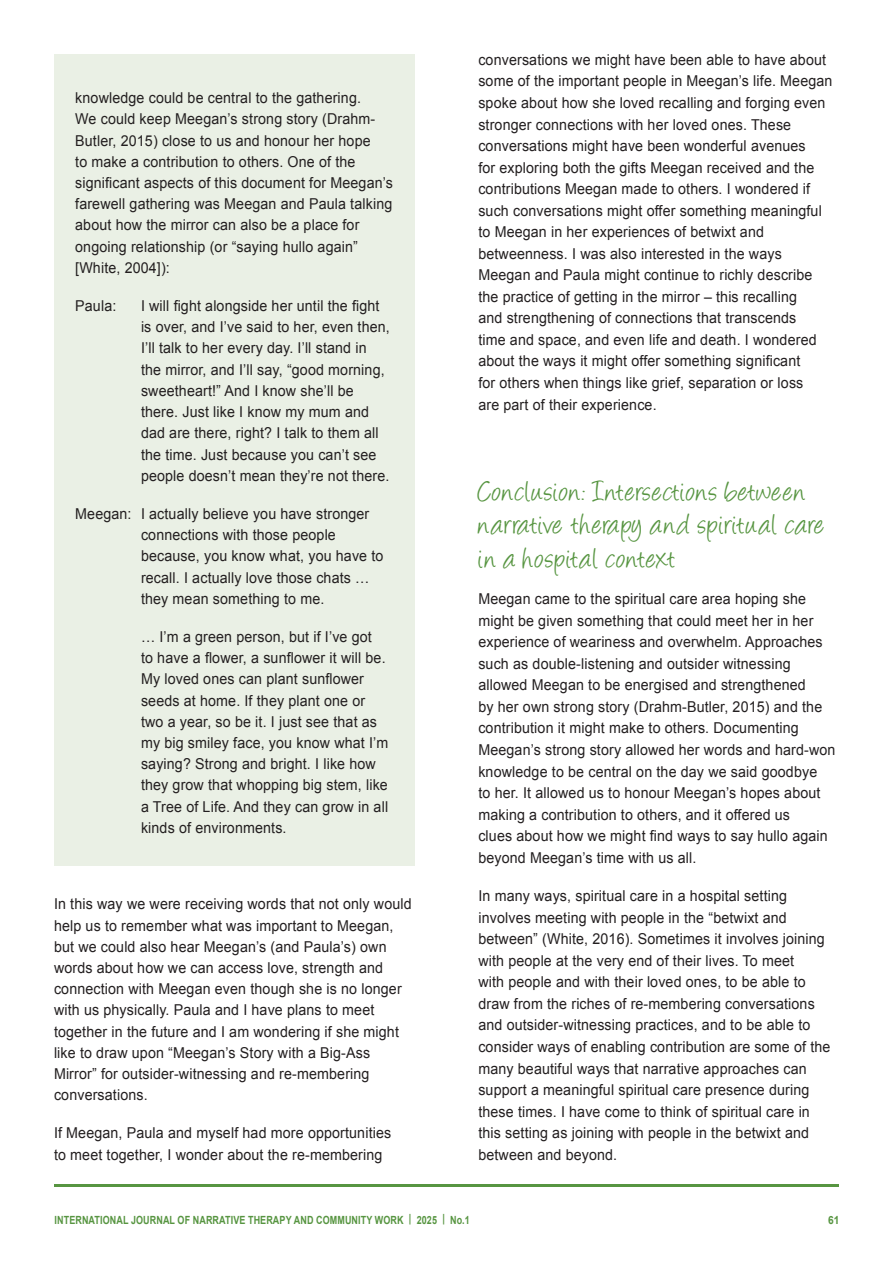
<style>
.page{position:relative;width:893px;height:1263px;background:#fff}
.page>*{position:absolute;margin:0;border:0;box-sizing:border-box;transform-origin:0 0}
.Heading_1{font:33px/33.6px "Angelina";letter-spacing:.03em;color:#579541;scale:.95 1}
.Paragraph{font:15px/21.6px "Arial";letter-spacing:.01em;color:#231f20;scale:.95 1}
.Dialogue{font:15px/21.1px "Arial";letter-spacing:.01em;color:#231f20;scale:.95 1}
.Dialogue_continued{font:15px/21.1px "Arial";letter-spacing:.01em;color:#231f20;scale:.95 1}
.t1{font:700 11.25px "Arial";letter-spacing:.01em;color:#579541;scale:.8 1}
.t2{font:700 11.25px "Arial";letter-spacing:.01em;color:#579541;scale:.9 1}
</style>
<div class="page">
<hr style="left:54px;top:1184px;width:785px;height:2px;background:#579541">
<div style="left:54px;top:54px;width:361px;height:812px;background:#eaf0e5"></div>
<p class="Paragraph" style="left:75px;top:87px;width:336px;line-height:21.1px">knowledge could be central to the gathering.<br>We could keep Meegan’s strong story (Drahm-Butler, 2015) close to us and honour her hope<br>to make a contribution to others. One of the significant aspects of this document for Meegan’s farewell gathering was Meegan and Paula talking about how the mirror can also be a place for ongoing relationship (or “saying hullo again” [White, 2004]):</p>
<p class="Dialogue" style="left:75px;top:295px;width:45px">Paula:</p>
<p class="Dialogue" style="left:141px;top:295px;width:263px">I will fight alongside her until the fight is over, and I’ve said to her, even then, I’ll talk to her every day. I’ll stand in the mirror, and I’ll say, “good morning, sweetheart!” And I know she’ll be there. Just like I know my mum and dad are there, right? I talk to them all the time. Just because you can’t see people doesn’t mean they’re not there.</p>
<p class="Dialogue" style="left:141px;top:503px;width:257px;text-indent:-66px">Meegan: I actually believe you have stronger connections with those people because, you know what, you have to recall. I actually love those chats … they mean something to me.</p>
<p class="Dialogue_continued" style="left:141px;top:626px;width:262px">… I’m a green person, but if I’ve got<br>to have a flower, a sunflower it will be.<br>My loved ones can plant sunflower seeds at home. If they plant one or two a year, so be it. I just see that as my big smiley face, you know what I’m saying? Strong and bright. I like how they grow that whopping big stem, like a Tree of Life. And they can grow in all kinds of environments.</p>
<p class="Paragraph" style="left:54px;top:894px;width:378px;line-height:21.1px">In this way we were receiving words that not only would help us to remember what was important to Meegan, but we could also hear Meegan’s (and Paula’s) own words about how we can access love, strength and connection with Meegan even though she is no longer with us physically. Paula and I have plans to meet together in the future and I am wondering if she might like to draw upon “Meegan’s Story with a Big-Ass Mirror” for outsider-witnessing and re-membering conversations.</p>
<p class="Paragraph" style="left:54px;top:1123px;width:357px;line-height:21.1px">If Meegan, Paula and myself had more opportunities to meet together, I wonder about the re-membering</p>
<p class="Paragraph" style="left:478px;top:49px;width:374px">conversations we might have been able to have about some of the important people in Meegan’s life. Meegan spoke about how she loved recalling and forging even stronger connections with her loved ones. These conversations might have been wonderful avenues<br>for exploring both the gifts Meegan received and the contributions Meegan made to others. I wondered if such conversations might offer something meaningful to Meegan in her experiences of betwixt and betweenness. I was also interested in the ways Meegan and Paula might continue to richly describe the practice of getting in the mirror – this recalling<br>and strengthening of connections that transcends<br>time and space, and even life and death. I wondered about the ways it might offer something significant<br>for others when things like grief, separation or loss<br>are part of their experience.</p>
<p class="Heading_1" style="left:478px;top:478px;width:365px">Conclusion: Intersections between narrative therapy and spiritual care in a hospital context</p>
<p class="Paragraph" style="left:478px;top:588px;width:377px">Meegan came to the spiritual care area hoping she might be given something that could meet her in her experience of weariness and overwhelm. Approaches such as double-listening and outsider witnessing allowed Meegan to be energised and strengthened<br>by her own strong story (Drahm-Butler, 2015) and the contribution it might make to others. Documenting Meegan’s strong story allowed her words and hard-won knowledge to be central on the day we said goodbye<br>to her. It allowed us to honour Meegan’s hopes about making a contribution to others, and it offered us<br>clues about how we might find ways to say hullo again beyond Meegan’s time with us all.</p>
<p class="Paragraph" style="left:478px;top:885px;width:372px">In many ways, spiritual care in a hospital setting involves meeting with people in the “betwixt and between” (White, 2016). Sometimes it involves joining with people at the very end of their lives. To meet<br>with people and with their loved ones, to be able to draw from the riches of re-membering conversations and outsider-witnessing practices, and to be able to consider ways of enabling contribution are some of the many beautiful ways that narrative approaches can support a meaningful spiritual care presence during these times. I have come to think of spiritual care in this setting as joining with people in the betwixt and between and beyond.</p>
<p class="t1" style="left:55px;top:1212px;width:521px">INTERNATIONAL JOURNAL OF NARRATIVE THERAPY AND COMMUNITY WORK | 2025 | No.1</p>
<p class="t2" style="left:828px;top:1212px;width:14px">61</p>
</div>
